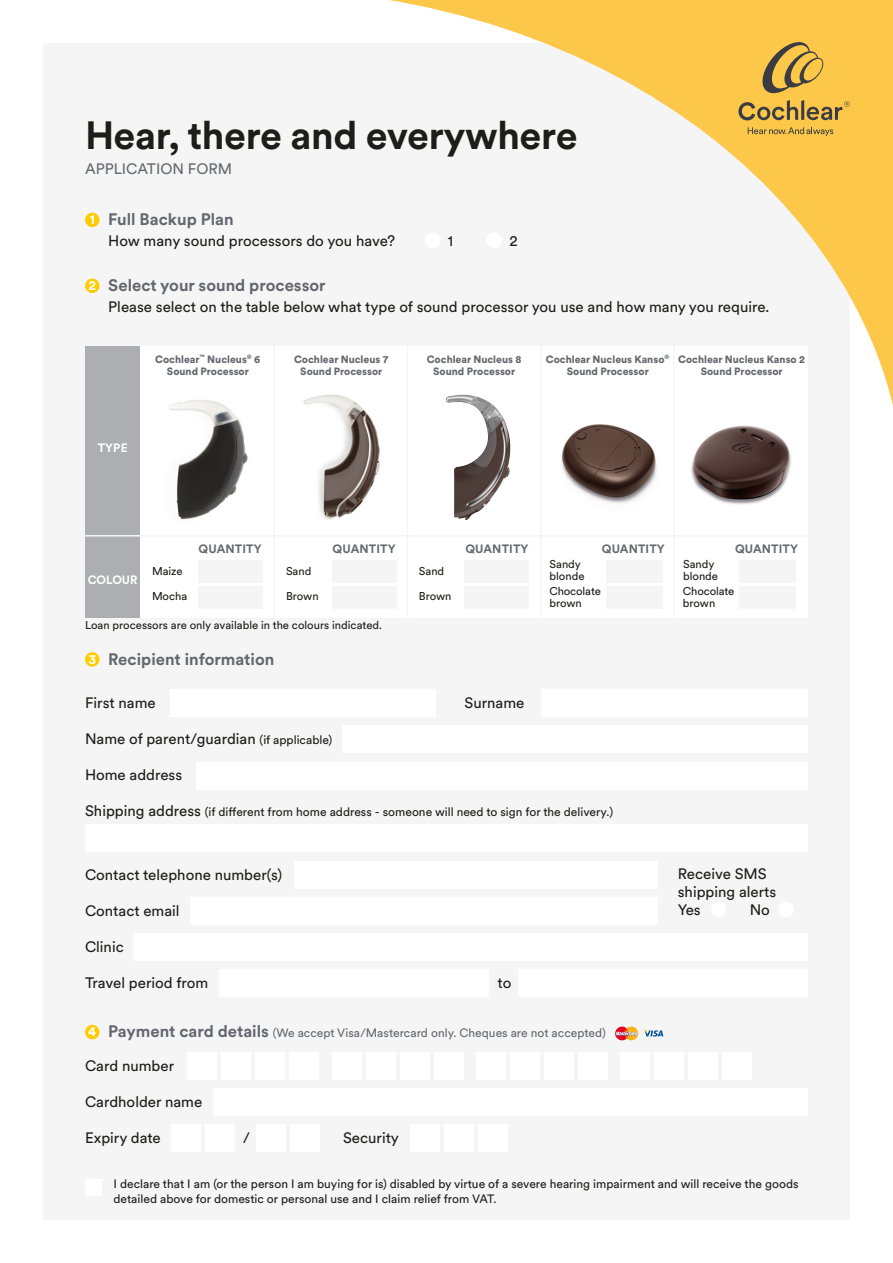
<style>
.page{position:relative;width:893px;height:1263px;background:#fff}
.page>*{position:absolute;margin:0;border:0;box-sizing:border-box;transform-origin:0 0}
.t1{font:700 39px "Circular XX";letter-spacing:-.01em;color:#1d1d1b}
.t2{font:700 16.5px "Circular XX";color:#65676e}
.t3{font:15px/18px "Circular XX";color:#1d1d1b}
.t4{font:15px "Circular XX";color:#65676e}
.t5{font:700 13.5px "Circular XX";color:#fff}
.t6{font:12px/15px "Circular XX";color:#1d1d1b}
.t7{font:12px "Circular XX";color:#65676e}
.t8{font:700 12px "Circular XX";letter-spacing:.01em;color:#65676e}
.t9{font:700 12px "Circular XX";color:#fff}
.t10{font:11.25px/12px "Circular XX";color:#1d1d1b}
.t11{font:900 10.5px/12.6px "Circular XX";color:#65676e;text-align:center}
.s1{font-size:13.5px;color:#fff}
.s2{font-size:12px}
.s3{font-size:15px}
.s4{font-weight:700;font-size:13.5px;color:#fff}
.s5{font-weight:700;font-size:16.5px}
</style>
<div class="page">
<div style="left:43px;top:43px;width:807px;height:1177px;background:#f5f5f6"></div>
<div style="left:85px;top:213px;width:14px;height:14px;background:#fc0;border-radius:50%"></div>
<div style="left:85px;top:279px;width:14px;height:14px;background:#fc0;border-radius:50%"></div>
<div style="left:85px;top:652px;width:14px;height:15px;background:#fc0;border-radius:50%"></div>
<div style="left:170px;top:689px;width:265px;height:28px;background:#fff"></div>
<div style="left:342px;top:725px;width:466px;height:28px;background:#fff"></div>
<div style="left:85px;top:824px;width:723px;height:28px;background:#fff"></div>
<div style="left:294px;top:861px;width:363px;height:27px;background:#fff"></div>
<div style="left:134px;top:933px;width:674px;height:28px;background:#fff"></div>
<div style="left:196px;top:762px;width:612px;height:27px;background:#fff"></div>
<div style="left:190px;top:897px;width:467px;height:28px;background:#fff"></div>
<div style="left:219px;top:969px;width:269px;height:28px;background:#fff"></div>
<div style="left:519px;top:969px;width:289px;height:28px;background:#fff"></div>
<div style="left:541px;top:689px;width:267px;height:28px;background:#fff"></div>
<div style="left:85px;top:1025px;width:14px;height:14px;background:#fc0;border-radius:50%"></div>
<svg style="left:616px;top:1026px;width:47px;height:14px"></svg>
<div style="left:188px;top:1052px;width:29px;height:28px;background:#fff"></div>
<div style="left:222px;top:1052px;width:29px;height:28px;background:#fff"></div>
<div style="left:256px;top:1052px;width:29px;height:28px;background:#fff"></div>
<div style="left:290px;top:1052px;width:29px;height:28px;background:#fff"></div>
<div style="left:171px;top:1124px;width:30px;height:28px;background:#fff"></div>
<div style="left:205px;top:1124px;width:30px;height:28px;background:#fff"></div>
<div style="left:256px;top:1124px;width:30px;height:28px;background:#fff"></div>
<div style="left:290px;top:1124px;width:30px;height:28px;background:#fff"></div>
<div style="left:332px;top:1052px;width:29px;height:28px;background:#fff"></div>
<div style="left:366px;top:1052px;width:29px;height:28px;background:#fff"></div>
<div style="left:400px;top:1052px;width:29px;height:28px;background:#fff"></div>
<div style="left:434px;top:1052px;width:29px;height:28px;background:#fff"></div>
<div style="left:476px;top:1052px;width:30px;height:28px;background:#fff"></div>
<div style="left:510px;top:1052px;width:30px;height:28px;background:#fff"></div>
<div style="left:544px;top:1052px;width:30px;height:28px;background:#fff"></div>
<div style="left:578px;top:1052px;width:30px;height:28px;background:#fff"></div>
<div style="left:620px;top:1052px;width:30px;height:28px;background:#fff"></div>
<div style="left:654px;top:1052px;width:30px;height:28px;background:#fff"></div>
<div style="left:688px;top:1052px;width:30px;height:28px;background:#fff"></div>
<div style="left:722px;top:1052px;width:30px;height:28px;background:#fff"></div>
<div style="left:214px;top:1088px;width:594px;height:28px;background:#fff"></div>
<div style="left:410px;top:1124px;width:30px;height:28px;background:#fff"></div>
<div style="left:444px;top:1124px;width:30px;height:28px;background:#fff"></div>
<div style="left:478px;top:1124px;width:30px;height:28px;background:#fff"></div>
<svg style="left:389px;top:0;width:504px;height:405px"></svg>
<svg style="left:759px;top:41px;width:66px;height:53px;background:#caa347"></svg>
<svg style="left:748px;top:127px;width:85px;height:9px"></svg>
<svg style="left:738px;top:100px;width:112px;height:20px;background:#bd9a46"></svg>
<div style="left:86px;top:1179px;width:16px;height:16px;background:#fff"></div>
<div style="left:85px;top:346px;width:55px;height:189px;background:#adaeb2"></div>
<div style="left:85px;top:536px;width:55px;height:81px;background:#adaeb2"></div>
<div style="left:140px;top:346px;width:167px;height:214px;background:#fff"></div>
<div style="left:140px;top:560px;width:167px;height:57px;background:#fff"></div>
<div style="left:307px;top:346px;width:167px;height:214px;background:#fff"></div>
<div style="left:307px;top:560px;width:167px;height:57px;background:#fff"></div>
<div style="left:474px;top:346px;width:167px;height:214px;background:#fff"></div>
<div style="left:474px;top:560px;width:167px;height:57px;background:#fff"></div>
<div style="left:641px;top:346px;width:167px;height:214px;background:#fff"></div>
<div style="left:641px;top:560px;width:167px;height:57px;background:#fff"></div>
<hr style="left:85px;top:535px;width:723px;height:1px;background:#f5f5f6">
<hr style="left:274px;top:346px;width:1px;height:271px;background:#f5f5f6">
<hr style="left:407px;top:346px;width:1px;height:271px;background:#f5f5f6">
<hr style="left:540px;top:346px;width:1px;height:271px;background:#f5f5f6">
<hr style="left:673px;top:346px;width:2px;height:271px;background:#f5f5f6">
<div style="left:198px;top:560px;width:65px;height:22px;background:#f5f5f6"></div>
<div style="left:198px;top:586px;width:65px;height:23px;background:#f5f5f6"></div>
<div style="left:332px;top:560px;width:65px;height:22px;background:#f5f5f6"></div>
<div style="left:332px;top:586px;width:65px;height:23px;background:#f5f5f6"></div>
<div style="left:465px;top:560px;width:64px;height:22px;background:#f5f5f6"></div>
<div style="left:465px;top:586px;width:64px;height:23px;background:#f5f5f6"></div>
<img style="left:169px;top:400px;width:79px;height:120px">
<img style="left:561px;top:424px;width:96px;height:80px">
<img style="left:691px;top:425px;width:100px;height:80px">
<img style="left:445px;top:395px;width:66px;height:125px">
<img style="left:303px;top:394px;width:77px;height:126px">
<div style="left:739px;top:560px;width:57px;height:22px;background:#f5f5f6"></div>
<div style="left:739px;top:586px;width:57px;height:23px;background:#f5f5f6"></div>
<div style="left:606px;top:560px;width:56px;height:22px;background:#f5f5f6"></div>
<div style="left:606px;top:586px;width:56px;height:23px;background:#f5f5f6"></div>
<div style="left:711px;top:902px;width:15px;height:15px;background:#fff;border-radius:50%"></div>
<div style="left:778px;top:902px;width:16px;height:15px;background:#fff;border-radius:50%"></div>
<h1 class="t1" style="left:85px;top:108px;width:494px">Hear, there and everywhere</h1>
<p class="t4" style="left:85px;top:159px;width:149px">APPLICATION FORM</p>
<p class="t2" style="left:108px;top:208px;width:127px">Full Backup Plan</p>
<p class="t3" style="left:108px;top:231px;width:288px">How many sound processors do you have?</p>
<p class="t3" style="left:448px;top:231px;width:7px">1</p>
<p class="t3" style="left:509px;top:231px;width:10px">2</p>
<p class="t5" style="left:90px;top:210px;width:7px">1</p>
<p class="t5" style="left:88px;top:276px;width:9px">2</p>
<p class="t2" style="left:108px;top:274px;width:219px">Select your sound processor</p>
<p class="t3" style="left:108px;top:297px;width:663px">Please select on the table below what type of sound processor you use and how many you require.</p>
<p class="t11" style="left:155px;top:352px;width:107px">Cochlear<sup>™</sup> Nucleus<sup>®</sup> 6<br>Sound Processor</p>
<p class="t11" style="left:294px;top:352px;width:96px">Cochlear Nucleus 7<br>Sound Processor</p>
<p class="t11" style="left:427px;top:352px;width:96px">Cochlear Nucleus 8<br>Sound Processor</p>
<p class="t11" style="left:546px;top:352px;width:125px">Cochlear Nucleus Kanso<sup>®<br></sup>Sound Processor</p>
<p class="t11" style="left:678px;top:352px;width:128px">Cochlear Nucleus Kanso 2<br>Sound Processor</p>
<p class="t9" style="left:98px;top:439px;width:31px">TYPE</p>
<p class="t9" style="left:88px;top:571px;width:51px">COLOUR</p>
<p class="t10" style="left:152px;top:564px;width:32px">Maize</p>
<p class="t10" style="left:152px;top:590px;width:37px">Mocha</p>
<p class="t8" style="left:199px;top:540px;width:65px">QUANTITY</p>
<p class="t10" style="left:286px;top:564px;width:27px">Sand</p>
<p class="t10" style="left:286px;top:590px;width:34px">Brown</p>
<p class="t8" style="left:333px;top:540px;width:65px">QUANTITY</p>
<p class="t10" style="left:85px;top:619px;width:298px">Loan processors are only available in the colours indicated.</p>
<p class="t10" style="left:419px;top:564px;width:27px">Sand</p>
<p class="t10" style="left:419px;top:590px;width:34px">Brown</p>
<p class="t8" style="left:465px;top:540px;width:65px">QUANTITY</p>
<p class="t8" style="left:602px;top:540px;width:65px">QUANTITY</p>
<p class="t8" style="left:735px;top:540px;width:65px">QUANTITY</p>
<p class="t10" style="left:549px;top:558px;width:37px">Sandy blonde</p>
<p class="t10" style="left:549px;top:585px;width:53px">Chocolate brown</p>
<p class="t10" style="left:683px;top:558px;width:37px">Sandy blonde</p>
<p class="t10" style="left:683px;top:585px;width:53px">Chocolate brown</p>
<p class="t2" style="left:88px;top:647px;width:187px"><span class="s1">3</span> Recipient information</p>
<p class="t3" style="left:85px;top:693px;width:72px">First name</p>
<p class="t3" style="left:465px;top:693px;width:61px">Surname</p>
<p class="t3" style="left:85px;top:729px;width:249px">Name of parent/guardian <span class="s2">(if applicable)</span></p>
<p class="t3" style="left:85px;top:765px;width:99px">Home address</p>
<p class="t6" style="left:85px;top:803px;width:530px"><span class="s3">Shipping address</span> (if different from home address - someone will need to sign for the delivery.)</p>
<p class="t3" style="left:678px;top:864px;width:100px">Receive SMS shipping alerts<br>Yes</p>
<p class="t3" style="left:85px;top:865px;width:198px">Contact telephone number(s)</p>
<p class="t3" style="left:85px;top:901px;width:96px">Contact email</p>
<p class="t3" style="left:85px;top:937px;width:40px">Clinic</p>
<p class="t3" style="left:85px;top:973px;width:125px">Travel period from</p>
<p class="t3" style="left:498px;top:973px;width:15px">to</p>
<p class="t7" style="left:88px;top:1025px;width:519px"><span class="s4">4</span> <span class="s5">Payment card details</span> (We accept Visa/Mastercard only. Cheques are not accepted)</p>
<p class="t3" style="left:85px;top:1056px;width:91px">Card number</p>
<p class="t3" style="left:85px;top:1092px;width:119px">Cardholder name</p>
<p class="t3" style="left:85px;top:1128px;width:77px">Expiry date</p>
<p class="t3" style="left:243px;top:1128px;width:9px">/</p>
<p class="t3" style="left:343px;top:1128px;width:57px">Security</p>
<p class="t6" style="left:114px;top:1176px;width:686px">I declare that I am (or the person I am buying for is) disabled by virtue of a severe hearing impairment and will receive the goods detailed above for domestic or personal use and I claim relief from VAT.</p>
<p class="t3" style="left:750px;top:900px;width:22px">No</p>
</div>
